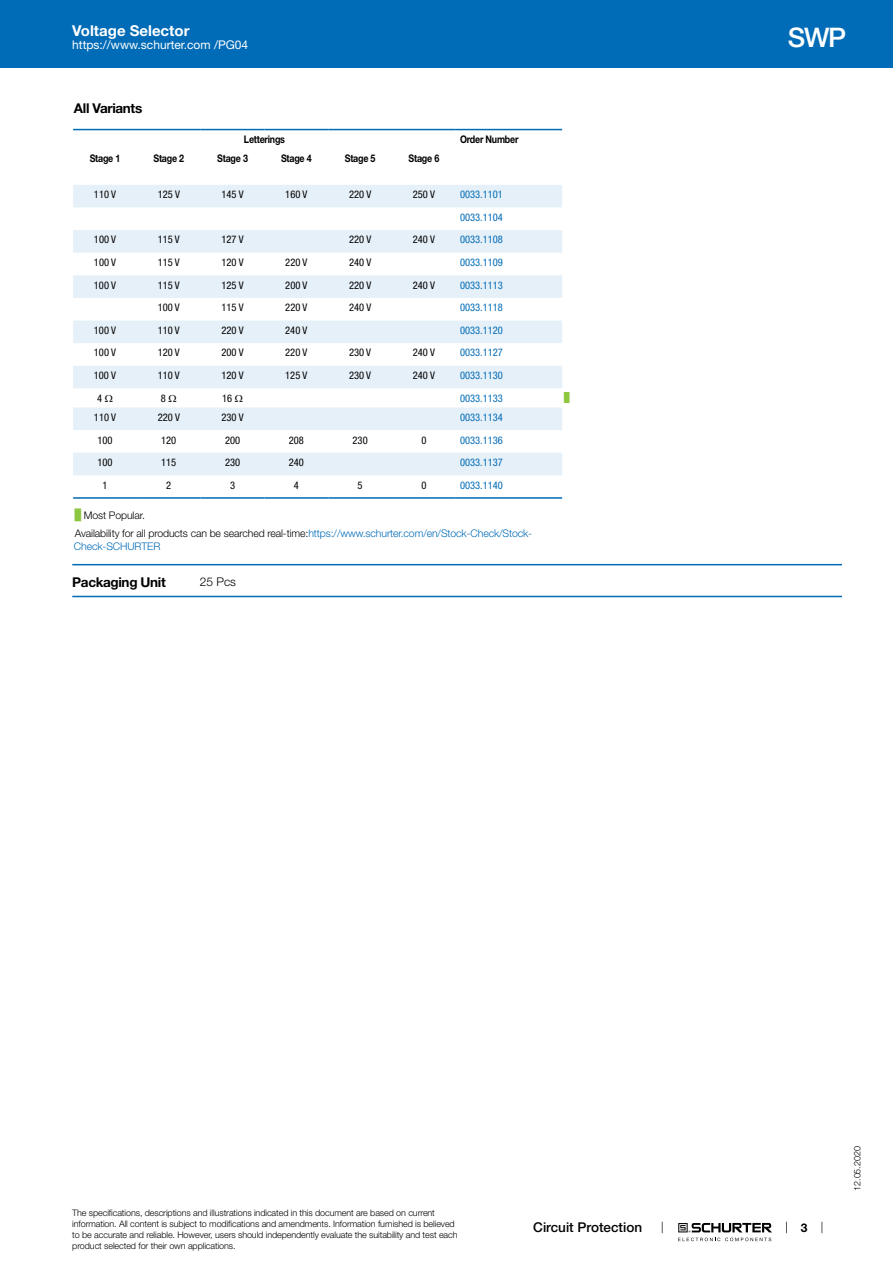
<style>
.page{position:relative;width:893px;height:1263px;background:#fff}
.page>*{position:absolute;margin:0;border:0;box-sizing:border-box;transform-origin:0 0}
.t1{font:500 27px "Helvetica Neue LT";color:#fff}
.t2{font:700 15px "Helvetica Neue LT";color:#fff}
.t3{font:700 13.5px "Helvetica Neue LT";letter-spacing:-.025em;color:#000}
.t4{font:500 13.5px "Helvetica Neue LT";color:#000}
.t5{font:12px "Helvetica Neue LT";color:#fff}
.t6{font:300 12px "Helvetica Neue LT";color:#000}
.t7{font:700 12px "Helvetica Neue LT";color:#000}
.t8{font:condensed 10.5px "Helvetica Neue LT";color:#000}
.t9{font:condensed 10.5px/22.6px "Helvetica Neue LT";color:#006bb6}
.t10{font:300 10.5px/18.5px "Helvetica Neue LT";letter-spacing:-.01em;color:#000}
.t11{font:700 10.5px "Helvetica Neue LT";letter-spacing:-.025em;color:#000;scale:.85 1}
.t12{font:300 10.5px "Helvetica Neue LT";letter-spacing:-.01em;color:#006bb6}
.t13{font:300 9px/10.8px "Helvetica Neue LT";letter-spacing:-.01em;color:#000}
.t14{font:9px "Arial Unicode MS";color:#8dc63f}
.s1{font-family:"Arial Unicode MS";font-stretch:normal}
.s2{font-family:"Arial Unicode MS";font-weight:400;color:#8dc63f}
.s3{color:#006bb6}
</style>
<div class="page">
<svg style="left:678px;top:1223px;width:94px;height:18px"></svg>
<div style="left:0;top:0;width:893px;height:68px;background:#006bb6"></div>
<svg style="left:73px;top:185px;width:489px;height:290px;fill:#e6f0f8"></svg>
<hr style="left:73px;top:129px;width:64px;height:1px;background:#006bb6">
<hr style="left:137px;top:129px;width:64px;height:1px;background:#006bb6">
<hr style="left:201px;top:129px;width:63px;height:1px;background:#006bb6">
<hr style="left:264px;top:129px;width:64px;height:1px;background:#006bb6">
<hr style="left:328px;top:129px;width:64px;height:1px;background:#006bb6">
<hr style="left:392px;top:129px;width:64px;height:1px;background:#006bb6">
<hr style="left:456px;top:129px;width:106px;height:1px;background:#006bb6">
<hr style="left:73px;top:497px;width:64px;height:2px;background:#006bb6">
<hr style="left:137px;top:497px;width:64px;height:2px;background:#006bb6">
<hr style="left:201px;top:497px;width:63px;height:2px;background:#006bb6">
<hr style="left:264px;top:497px;width:64px;height:2px;background:#006bb6">
<hr style="left:328px;top:497px;width:64px;height:2px;background:#006bb6">
<hr style="left:392px;top:497px;width:64px;height:2px;background:#006bb6">
<hr style="left:456px;top:497px;width:106px;height:2px;background:#006bb6">
<hr style="left:72px;top:564px;width:770px;height:1px;background:#006bb6">
<hr style="left:72px;top:596px;width:770px;height:1px;background:#006bb6">
<h2 class="t2" style="left:72px;top:21px;width:119px">Voltage Selector</h2>
<h3 class="t5" style="left:72px;top:38px;width:178px">https://www.schurter.com /PG04</h3>
<h3 class="t3" style="left:74px;top:99px;width:70px">All Variants</h3>
<p class="t11" style="left:244px;top:133px;width:50px">Letterings</p>
<p class="t11" style="left:460px;top:133px;width:70px">Order Number</p>
<p class="t11" style="left:90px;top:152px;width:38px">Stage 1</p>
<p class="t11" style="left:153px;top:152px;width:38px">Stage 2</p>
<p class="t11" style="left:217px;top:152px;width:38px">Stage 3</p>
<p class="t11" style="left:281px;top:152px;width:38px">Stage 4</p>
<p class="t11" style="left:345px;top:152px;width:38px">Stage 5</p>
<p class="t11" style="left:409px;top:152px;width:38px">Stage 6</p>
<p class="t8" style="left:94px;top:188px;width:24px">110 V</p>
<p class="t8" style="left:158px;top:188px;width:24px">125 V</p>
<p class="t8" style="left:222px;top:188px;width:24px">145 V</p>
<p class="t8" style="left:285px;top:188px;width:24px">160 V</p>
<p class="t8" style="left:349px;top:188px;width:24px">220 V</p>
<p class="t8" style="left:413px;top:188px;width:24px">250 V</p>
<p class="t9" style="left:460px;top:183px;width:44px">0033.1101<br>0033.1104</p>
<p class="t8" style="left:94px;top:234px;width:24px">100 V</p>
<p class="t8" style="left:158px;top:234px;width:24px">115 V</p>
<p class="t8" style="left:222px;top:234px;width:24px">127 V</p>
<p class="t8" style="left:349px;top:234px;width:24px">220 V</p>
<p class="t8" style="left:413px;top:234px;width:24px">240 V</p>
<p class="t9" style="left:460px;top:228px;width:44px">0033.1108</p>
<p class="t8" style="left:94px;top:256px;width:24px">100 V</p>
<p class="t8" style="left:158px;top:256px;width:24px">115 V</p>
<p class="t8" style="left:222px;top:256px;width:24px">120 V</p>
<p class="t8" style="left:285px;top:256px;width:24px">220 V</p>
<p class="t8" style="left:349px;top:256px;width:24px">240 V</p>
<p class="t9" style="left:460px;top:251px;width:44px">0033.1109</p>
<p class="t8" style="left:94px;top:279px;width:24px">100 V</p>
<p class="t8" style="left:158px;top:279px;width:24px">115 V</p>
<p class="t8" style="left:221px;top:279px;width:24px">125 V</p>
<p class="t8" style="left:285px;top:279px;width:24px">200 V</p>
<p class="t8" style="left:349px;top:279px;width:24px">220 V</p>
<p class="t8" style="left:413px;top:279px;width:24px">240 V</p>
<p class="t9" style="left:460px;top:274px;width:44px">0033.1113</p>
<p class="t8" style="left:158px;top:301px;width:24px">100 V</p>
<p class="t8" style="left:221px;top:301px;width:24px">115 V</p>
<p class="t8" style="left:285px;top:301px;width:24px">220 V</p>
<p class="t8" style="left:349px;top:301px;width:24px">240 V</p>
<p class="t9" style="left:460px;top:296px;width:44px">0033.1118</p>
<p class="t8" style="left:94px;top:324px;width:24px">100 V</p>
<p class="t8" style="left:158px;top:324px;width:24px">110 V</p>
<p class="t8" style="left:221px;top:324px;width:24px">220 V</p>
<p class="t8" style="left:285px;top:324px;width:24px">240 V</p>
<p class="t9" style="left:460px;top:319px;width:44px">0033.1120</p>
<p class="t8" style="left:94px;top:347px;width:24px">100 V</p>
<p class="t8" style="left:158px;top:347px;width:24px">120 V</p>
<p class="t8" style="left:221px;top:347px;width:24px">200 V</p>
<p class="t8" style="left:285px;top:347px;width:24px">220 V</p>
<p class="t8" style="left:349px;top:347px;width:24px">230 V</p>
<p class="t8" style="left:413px;top:347px;width:24px">240 V</p>
<p class="t9" style="left:460px;top:341px;width:44px">0033.1127</p>
<p class="t8" style="left:94px;top:369px;width:24px">100 V</p>
<p class="t8" style="left:158px;top:369px;width:24px">110 V</p>
<p class="t8" style="left:221px;top:369px;width:24px">120 V</p>
<p class="t8" style="left:285px;top:369px;width:24px">125 V</p>
<p class="t8" style="left:349px;top:369px;width:24px">230 V</p>
<p class="t8" style="left:413px;top:369px;width:24px">240 V</p>
<p class="t9" style="left:460px;top:364px;width:44px">0033.1130</p>
<p class="t8" style="left:97px;top:392px;width:17px">4 <span class="s1">Ω</span></p>
<p class="t8" style="left:161px;top:392px;width:17px">8 <span class="s1">Ω</span></p>
<p class="t8" style="left:222px;top:392px;width:22px">16 <span class="s1">Ω</span></p>
<p class="t9" style="left:460px;top:387px;width:44px">0033.1133</p>
<p class="t14" style="left:564px;top:391px;width:7px">█</p>
<p class="t8" style="left:94px;top:411px;width:24px">110 V</p>
<p class="t8" style="left:158px;top:411px;width:24px">220 V</p>
<p class="t8" style="left:222px;top:411px;width:24px">230 V</p>
<p class="t9" style="left:460px;top:406px;width:44px">0033.1134</p>
<p class="t8" style="left:97px;top:434px;width:17px">100</p>
<p class="t8" style="left:161px;top:434px;width:17px">120</p>
<p class="t8" style="left:225px;top:434px;width:17px">200</p>
<p class="t8" style="left:289px;top:434px;width:17px">208</p>
<p class="t8" style="left:353px;top:434px;width:17px">230</p>
<p class="t8" style="left:421px;top:434px;width:7px">0</p>
<p class="t9" style="left:460px;top:428px;width:44px">0033.1136</p>
<p class="t8" style="left:97px;top:456px;width:17px">100</p>
<p class="t8" style="left:161px;top:456px;width:17px">115</p>
<p class="t8" style="left:225px;top:456px;width:17px">230</p>
<p class="t8" style="left:289px;top:456px;width:17px">240</p>
<p class="t9" style="left:460px;top:451px;width:44px">0033.1137</p>
<p class="t8" style="left:102px;top:479px;width:7px">1</p>
<p class="t8" style="left:166px;top:479px;width:7px">2</p>
<p class="t8" style="left:230px;top:479px;width:7px">3</p>
<p class="t8" style="left:294px;top:479px;width:7px">4</p>
<p class="t8" style="left:358px;top:479px;width:7px">5</p>
<p class="t8" style="left:421px;top:479px;width:7px">0</p>
<p class="t9" style="left:460px;top:474px;width:44px">0033.1140</p>
<p class="t10" style="left:75px;top:506px;width:459px"><span class="s2">█</span> Most Popular.<br>Availability for all products can be searched real-time:<span class="s3">https://www.schurter.com/en/Stock-Check/Stock-</span></p>
<p class="t12" style="left:74px;top:540px;width:88px">Check-SCHURTER</p>
<h3 class="t3" style="left:72px;top:574px;width:95px">Packaging Unit</h3>
<h3 class="t6" style="left:200px;top:574px;width:38px">25 Pcs</h3>
<h1 class="t1" style="left:788px;top:21px;width:60px">SWP</h1>
<p class="t13" style="left:72px;top:1207px;width:387px">The specifications, descriptions and illustrations indicated in this document are based on current information. All content is subject to modifications and amendments. Information furnished is believed to be accurate and reliable. However, users should independently evaluate the suitability and test each product selected for their own applications.</p>
<h3 class="t4" style="left:533px;top:1219px;width:110px">Circuit Protection</h3>
<h3 class="t7" style="left:801px;top:1220px;width:8px">3</h3>
<p class="t13" style="left:852px;top:1191px;width:46px;rotate:-90deg">12.05.2020</p>
</div>
